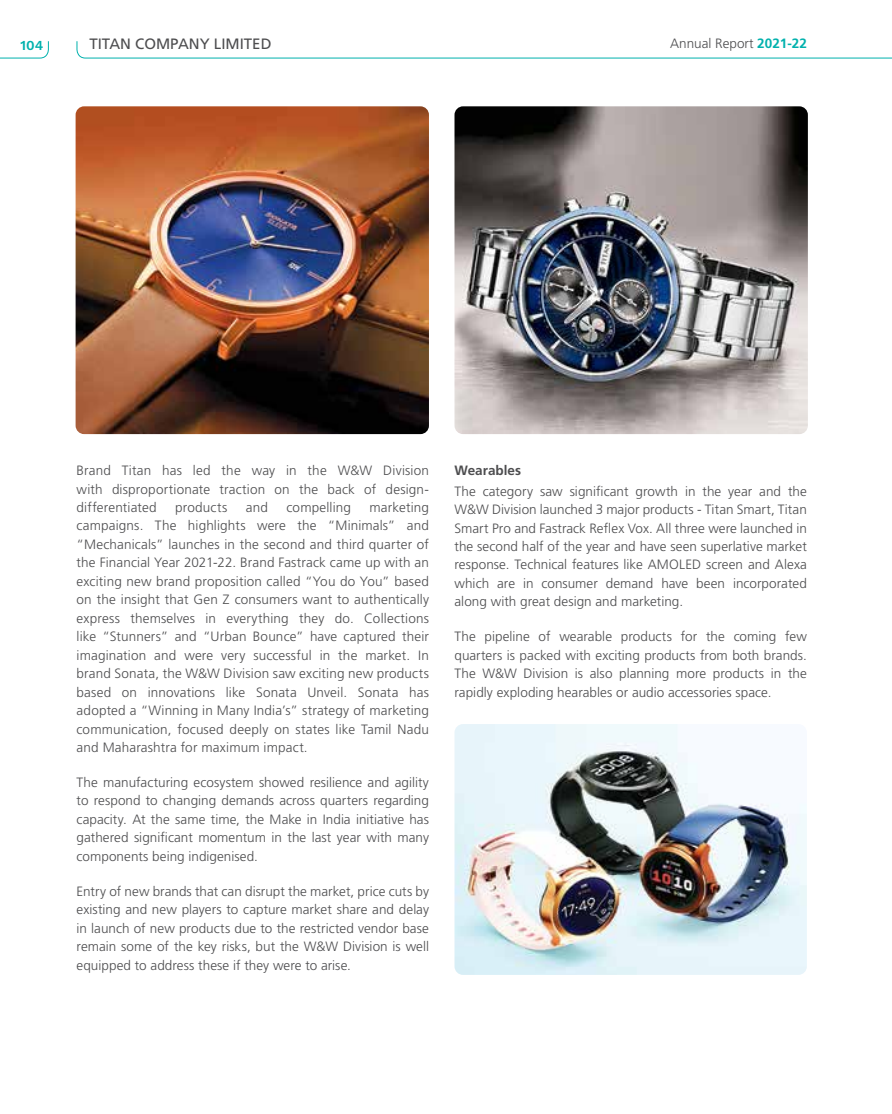
<style>
.page{position:relative;width:892px;height:1114px;background:#fff}
.page>*{position:absolute;margin:0;border:0;box-sizing:border-box;transform-origin:0 0}
.t1{font:15px "Frutiger LT Std";color:#4d4d4f}
.t2{font:300 13.5px/18.5px "Frutiger LT Std";letter-spacing:.005em;color:#4d4d4f;text-align:justify}
.t3{font:700 13.5px "Frutiger LT Std";color:#4d4d4f}
.t4{font:600 13.5px "Work Sans";color:#00b1ad}
.s1{font-weight:700;color:#00b1ad}
</style>
<div class="page">
<svg style="left:76px;top:41px;width:815px;height:18px"></svg>
<svg style="left:0;top:41px;width:49px;height:18px"></svg>
<img style="left:454px;top:724px;width:352px;height:251px">
<img style="left:76px;top:106px;width:353px;height:328px">
<img style="left:454px;top:106px;width:353px;height:328px">
<p class="t4" style="left:21px;top:35px;width:24px">104</p>
<p class="t1" style="left:89px;top:35px;width:183px">TITAN COMPANY LIMITED</p>
<p class="t2" style="left:670px;top:34px;width:138px">Annual Report <span class="s1">2021-22</span></p>
<p class="t2" style="left:77px;top:461px;width:354px">Brand Titan has led the way in the W&amp;W Division with disproportionate traction on the back of design&shy;differentiated</p>
<p class="t2" style="left:77px;top:498px;width:354px;text-indent:293px">marketing campaigns. The highlights were the “Minimals” and “Mechanicals” launches in the second and third quarter of the Financial Year 2021-22. Brand Fastrack came up with an exciting new brand proposition called “You do You” based on the insight that Gen Z consumers want to authentically express themselves in everything they do. Collections like “Stunners” and “Urban Bounce” have captured their imagination and were very successful in the market. In brand Sonata, the W&amp;W Division saw exciting new products based on innovations like Sonata Unveil. Sonata has adopted a “Winning in Many India’s” strategy of marketing communication, focused deeply on states like Tamil Nadu and Maharashtra for maximum impact.</p>
<p class="t2" style="left:77px;top:773px;width:354px">The manufacturing ecosystem showed resilience and agility to respond to changing demands across quarters regarding capacity. At the same time, the Make in India initiative has gathered significant momentum in the last year with many components being indigenised.</p>
<p class="t2" style="left:77px;top:882px;width:354px">Entry of new brands that can disrupt the market, price cuts by existing and new players to capture market share and delay in launch of new products due to the restricted vendor base remain some of the key risks, but the W&amp;W Division is well equipped to address these if they were to arise.</p>
<p class="t2" style="left:175px;top:498px;width:54px">products</p>
<p class="t2" style="left:246px;top:498px;width:24px">and</p>
<p class="t2" style="left:286px;top:498px;width:66px">compelling</p>
<p class="t3" style="left:454px;top:462px;width:68px">Wearables</p>
<p class="t2" style="left:454px;top:482px;width:354px">The category saw significant growth in the year and the W&amp;W Division launched 3 major products - Titan Smart, Titan Smart Pro and Fastrack Reflex Vox. All three were launched in the second half of the year and have seen superlative market response. Technical features like AMOLED screen and Alexa which are in consumer demand have been incorporated along with great design and marketing.</p>
<p class="t2" style="left:454px;top:627px;width:354px">The pipeline of wearable products for the coming few quarters is packed with exciting products from both brands.<br>The W&amp;W Division is also planning more products in the rapidly exploding hearables or audio accessories space.</p>
</div>
